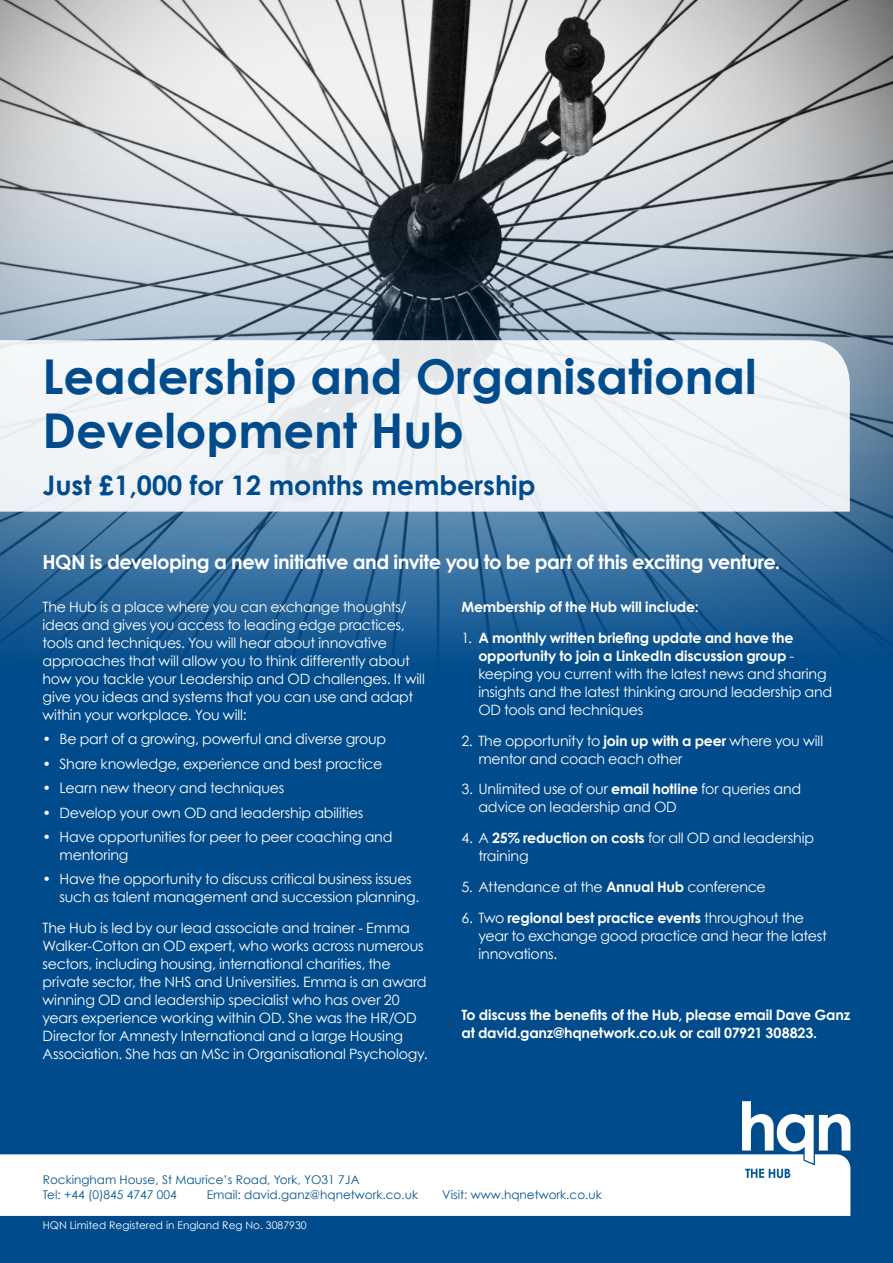
<style>
.page{position:relative;width:893px;height:1263px;background:#004b8b}
.page>*{position:absolute;margin:0;border:0;box-sizing:border-box;transform-origin:0 0}
.Event_title_back{font:700 48px/54px "Century Gothic";color:#004b8b}
.Sub_title{font:700 27px "Century Gothic";color:#004b8b}
.t1{font:700 19.5px "Century Gothic";letter-spacing:-.025em;color:#fff}
.Body_text{font:14.25px/18px "Century Gothic";letter-spacing:-.015em;color:#fff}
.Body_text-2{font:700 14.25px/18px "Century Gothic";letter-spacing:-.015em;color:#fff}
.t2{font:12px/15px "Century Gothic";color:#035592}
.t3{font:10.5px "Century Gothic";color:#fff}
.s1{font-weight:700}
</style>
<div class="page">
<img style="left:0;top:0;width:893px;height:654px">
<svg style="left:0;top:340px;width:850px;height:172px;background:#eff2f5"></svg>
<div style="left:0;top:1154px;width:850px;height:62px;background:#fff"></div>
<svg style="left:742px;top:1101px;width:108px;height:62px"></svg>
<svg style="left:745px;top:1169px;width:45px;height:9px"></svg>
<p class="Event_title_back" style="left:42px;top:349px;width:716px">Leadership and Organisational<br>Development Hub</p>
<p class="Sub_title" style="left:42px;top:468px;width:495px">Just £1,000 for 12 months membership</p>
<p class="t1" style="left:43px;top:549px;width:739px">HQN is developing a new initiative and invite you to be part of this exciting venture.</p>
<p class="Body_text" style="left:43px;top:598px;width:384px">The Hub is a place where you can exchange thoughts/ ideas and gives you access to leading edge practices, tools and techniques. You will hear about innovative approaches that will allow you to think differently about how you tackle your Leadership and OD challenges. It will give you ideas and systems that you can use and adapt within your workplace. You will:</p>
<p class="Body_text" style="left:43px;top:730px;width:345px">• Be part of a growing, powerful and diverse group</p>
<p class="Body_text" style="left:43px;top:754px;width:341px">• Share knowledge, experience and best practice</p>
<p class="Body_text" style="left:43px;top:779px;width:243px">• Learn new theory and techniques</p>
<p class="Body_text" style="left:43px;top:803px;width:322px">• Develop your own OD and leadership abilities</p>
<p class="Body_text" style="left:60px;top:827px;width:334px;text-indent:-17px">• Have opportunities for peer to peer coaching and mentoring</p>
<p class="Body_text" style="left:60px;top:870px;width:361px;text-indent:-17px">• Have the opportunity to discuss critical business issues such as talent management and succession planning.</p>
<p class="Body_text" style="left:43px;top:919px;width:387px">The Hub is led by our lead associate and trainer - Emma Walker-Cotton an OD expert, who works across numerous sectors, including housing, international charities, the private sector, the NHS and Universities. Emma is an award winning OD and leadership specialist who has over 20 years experience working within OD. She was the HR/OD Director for Amnesty International and a large Housing Association. She has an MSc in Organisational Psychology.</p>
<p class="Body_text-2" style="left:461px;top:597px;width:239px">Membership of the Hub will include:</p>
<p class="Body_text" style="left:478px;top:628px;width:355px;text-indent:-17px">1. <span class="s1">A monthly written briefing update and have the opportunity to join a LinkedIn discussion group</span> - keeping you current with the latest news and sharing insights and the latest thinking around leadership and OD tools and techniques</p>
<p class="Body_text" style="left:478px;top:731px;width:346px;text-indent:-17px">2. The opportunity to <span class="s1">join up with a peer</span> where you will mentor and coach each other</p>
<p class="Body_text" style="left:478px;top:780px;width:324px;text-indent:-17px">3. Unlimited use of our <span class="s1">email hotline</span> for queries and advice on leadership and OD</p>
<p class="Body_text" style="left:478px;top:829px;width:337px;text-indent:-17px">4. A <span class="s1">25% reduction on costs</span> for all OD and leadership training</p>
<p class="Body_text" style="left:461px;top:877px;width:306px">5. Attendance at the <span class="s1">Annual Hub</span> conference</p>
<p class="Body_text" style="left:478px;top:908px;width:350px;text-indent:-17px">6. Two <span class="s1">regional best practice events</span> throughout the year to exchange good practice and hear the latest innovations.</p>
<p class="Body_text-2" style="left:461px;top:1006px;width:390px">To discuss the benefits of the Hub, please email Dave Ganz at david.ganz@hqnetwork.co.uk or call 07921 308823.</p>
<p class="t2" style="left:43px;top:1172px;width:318px">Rockingham House, St Maurice’s Road, York, YO31 7JA<br>Tel: +44 (0)845 4747 004</p>
<p class="t2" style="left:207px;top:1187px;width:213px">Email: david.ganz@hqnetwork.co.uk</p>
<p class="t2" style="left:442px;top:1187px;width:161px">Visit: www.hqnetwork.co.uk</p>
<p class="t3" style="left:43px;top:1218px;width:265px">HQN Limited Registered in England Reg No. 3087930</p>
</div>
